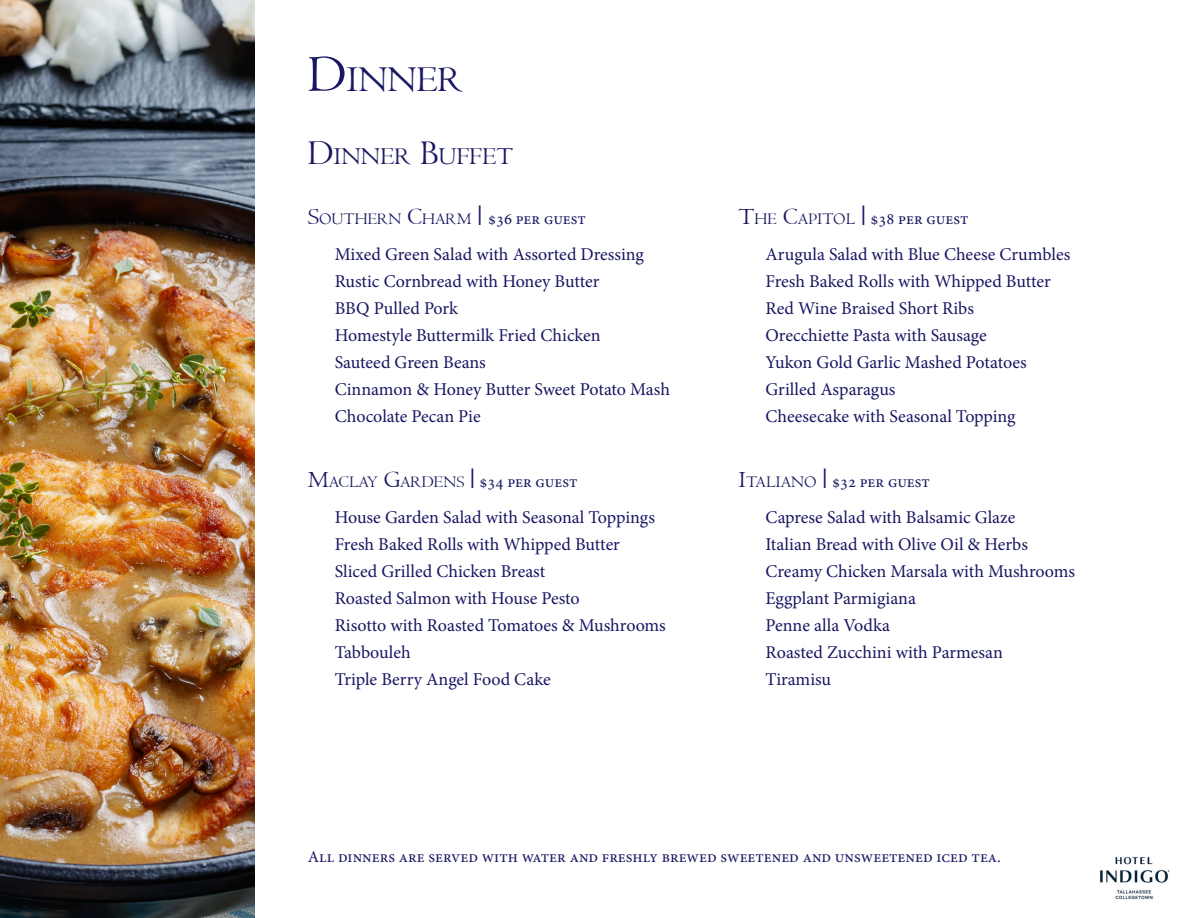
<style>
.page{position:relative;width:1188px;height:918px;background:#fff}
.page>*{position:absolute;margin:0;border:0;box-sizing:border-box;transform-origin:0 0}
.t1{font:37.8px "Centaur";color:#181762}
.t2{font:25.2px "Centaur";color:#181762}
.Buffet_Selections{font:18px "Minion Pro";letter-spacing:-.005em;color:#181762}
.Meal{font:16.8px "Centaur";color:#181762}
.Meal_Details{font:16.5px "Minion Pro";color:#181762}
.Meal-2{font:16.5px "Minion Pro";color:#181762}
.s1{font-size:54px}
.s2{font-size:36px}
.s3{font-size:24px}
.s4{font-family:"Agency FB";font-size:25.5px}
.s5{font-family:"Minion Pro";font-size:16.5px}
.s6{font-family:"Centaur";font-size:24px}
.s7{font-family:"Centaur";font-size:16.8px}
</style>
<div class="page">
<img style="left:1100px;top:856px;width:70px;height:44px">
<img style="left:1px;top:1px;width:253px;height:917px">
<p class="t1" style="left:308px;top:56px;width:157px"><span class="s1">D</span>INNER</p>
<p class="t2" style="left:308px;top:141px;width:207px"><span class="s2">D</span>INNER <span class="s2">B</span>UFFET</p>
<p class="Meal" style="left:308px;top:209px;width:280px"><span class="s3">S</span>OUTHERN <span class="s3">C</span>HARM <span class="s4">I</span> <span class="s5">$36 per guest</span></p>
<p class="Buffet_Selections" style="left:335px;top:242px;width:311px">Mixed Green Salad with Assorted Dressing</p>
<p class="Buffet_Selections" style="left:335px;top:269px;width:266px">Rustic Cornbread with Honey Butter</p>
<p class="Buffet_Selections" style="left:335px;top:296px;width:125px">BBQ Pulled Pork</p>
<p class="Buffet_Selections" style="left:335px;top:323px;width:268px">Homestyle Buttermilk Fried Chicken</p>
<p class="Buffet_Selections" style="left:335px;top:350px;width:153px">Sauteed Green Beans</p>
<p class="Buffet_Selections" style="left:335px;top:377px;width:337px">Cinnamon &amp; Honey Butter Sweet Potato Mash</p>
<p class="Buffet_Selections" style="left:335px;top:404px;width:147px">Chocolate Pecan Pie</p>
<p class="Meal" style="left:308px;top:471px;width:271px"><span class="s3">M</span>ACLAY <span class="s3">G</span>ARDENS <span class="s4">I</span> <span class="s5">$34 per guest</span></p>
<p class="Buffet_Selections" style="left:335px;top:505px;width:322px">House Garden Salad with Seasonal Toppings</p>
<p class="Buffet_Selections" style="left:335px;top:532px;width:287px">Fresh Baked Rolls with Whipped Butter</p>
<p class="Buffet_Selections" style="left:335px;top:559px;width:212px">Sliced Grilled Chicken Breast</p>
<p class="Buffet_Selections" style="left:335px;top:586px;width:247px">Roasted Salmon with House Pesto</p>
<p class="Buffet_Selections" style="left:335px;top:613px;width:333px">Risotto with Roasted Tomatoes &amp; Mushrooms</p>
<p class="Buffet_Selections" style="left:335px;top:640px;width:77px">Tabbouleh</p>
<p class="Buffet_Selections" style="left:335px;top:667px;width:218px">Triple Berry Angel Food Cake</p>
<p class="Meal-2" style="left:739px;top:208px;width:231px"><span class="s6">T</span><span class="s7">HE</span> <span class="s6">C</span><span class="s7">APITOL</span> <span class="s4">I</span> $38 per guest</p>
<p class="Buffet_Selections" style="left:766px;top:242px;width:306px">Arugula Salad with Blue Cheese Crumbles</p>
<p class="Buffet_Selections" style="left:766px;top:269px;width:287px">Fresh Baked Rolls with Whipped Butter</p>
<p class="Buffet_Selections" style="left:766px;top:296px;width:210px">Red Wine Braised Short Ribs</p>
<p class="Buffet_Selections" style="left:766px;top:323px;width:223px">Orecchiette Pasta with Sausage</p>
<p class="Buffet_Selections" style="left:766px;top:350px;width:263px">Yukon Gold Garlic Mashed Potatoes</p>
<p class="Buffet_Selections" style="left:766px;top:377px;width:131px">Grilled Asparagus</p>
<p class="Buffet_Selections" style="left:766px;top:404px;width:252px">Cheesecake with Seasonal Topping</p>
<p class="Meal-2" style="left:739px;top:470px;width:193px"><span class="s6">I</span><span class="s7">TALIANO</span> <span class="s4">I</span> $32 per guest</p>
<p class="Buffet_Selections" style="left:766px;top:505px;width:251px">Caprese Salad with Balsamic Glaze</p>
<p class="Buffet_Selections" style="left:766px;top:532px;width:264px">Italian Bread with Olive Oil &amp; Herbs</p>
<p class="Buffet_Selections" style="left:766px;top:559px;width:311px">Creamy Chicken Marsala with Mushrooms</p>
<p class="Buffet_Selections" style="left:766px;top:586px;width:152px">Eggplant Parmigiana</p>
<p class="Buffet_Selections" style="left:766px;top:613px;width:126px">Penne alla Vodka</p>
<p class="Buffet_Selections" style="left:766px;top:640px;width:239px">Roasted Zucchini with Parmesan</p>
<p class="Buffet_Selections" style="left:766px;top:667px;width:67px">Tiramisu</p>
<p class="Meal_Details" style="left:308px;top:846px;width:695px">All dinners are served with water and freshly brewed sweetened and unsweetened iced tea.</p>
</div>
